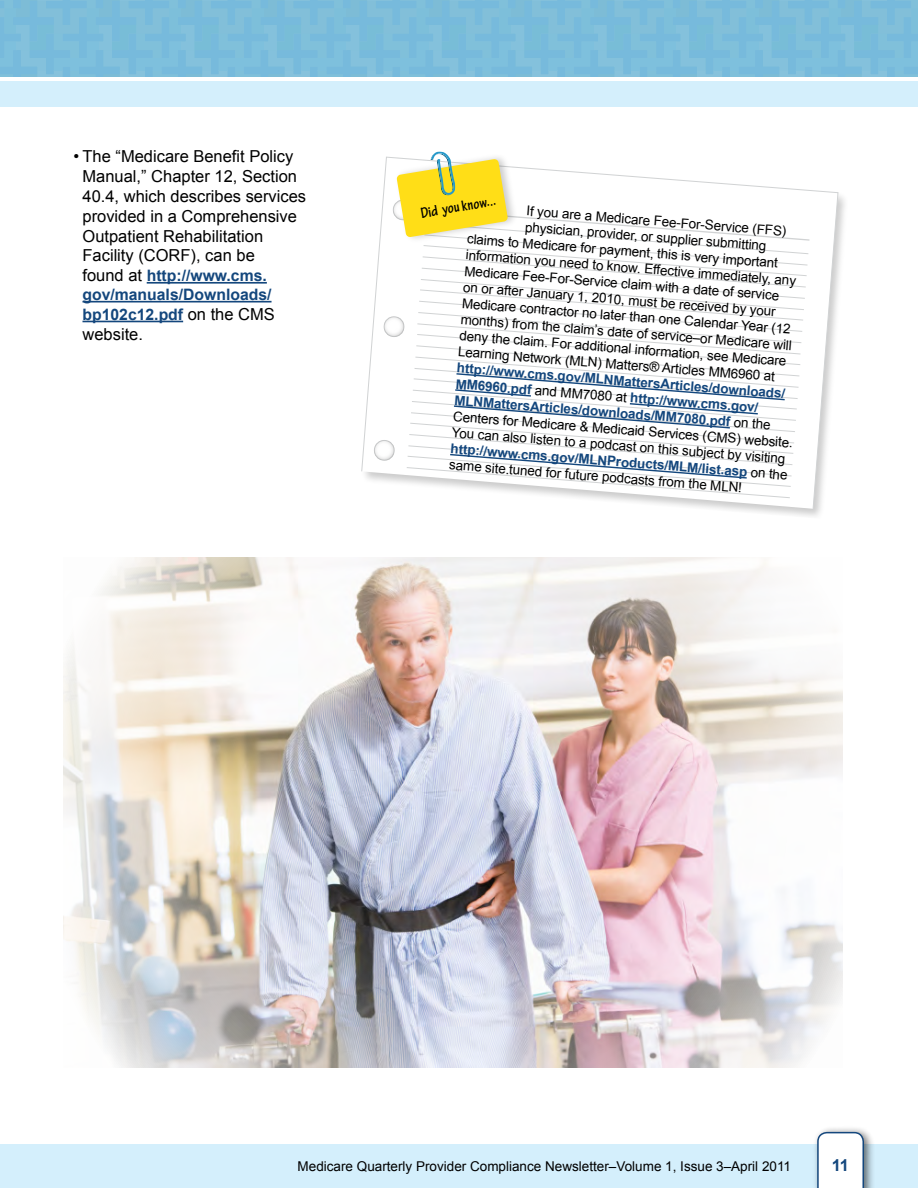
<style>
.page{position:relative;width:918px;height:1188px;background:#fff}
.page>*{position:absolute;margin:0;border:0;box-sizing:border-box;transform-origin:0 0}
.Bullet_Points{font:16.5px/19.8px "Arial";color:#000}
.t1{font:700 16.5px "Arial";color:#14477d}
.Bullet_Points-2{font:700 15.75px/19.4px "Arial";color:#14477d}
.t2{font:700 condensed 15.75px "Tekton Pro";color:#000}
.TEXT{font:13.5px/15.9px "Arial";color:#000}
.TEXT-2{font:700 13.5px "Arial";color:#14477d}
.s1{font-weight:400;font-size:16.5px;color:#000}
.s2{font-weight:400;color:#000}
.s3{font-weight:700;color:#14477d}
</style>
<div class="page">
<div style="left:0;top:0;width:918px;height:77px;background:#7dbddc"></div>
<div style="left:0;top:81px;width:918px;height:25px;background:#d4effc"></div>
<div style="left:0;top:1145px;width:918px;height:43px;background:#d4effc"></div>
<div style="left:812px;top:1125px;width:63px;height:63px;background:#000;opacity:.57"></div>
<svg style="left:817px;top:1132px;width:47px;height:56px"></svg>
<hr style="left:147px;top:282px;width:120px;height:2px;background:#14477d">
<hr style="left:82px;top:301px;width:190px;height:2px;background:#14477d">
<hr style="left:82px;top:321px;width:101px;height:1px;background:#14477d">
<img style="left:63px;top:558px;width:779px;height:509px">
<svg style="left:361px;top:190px;width:478px;height:319px"></svg>
<svg style="left:374px;top:151px;width:437px;height:347px"></svg>
<p class="Bullet_Points" style="left:82px;top:147px;width:225px;text-indent:-9px">• The “Medicare Benefit Policy<br>Manual,” Chapter 12, Section<br>40.4, which describes services provided in a Comprehensive<br>Outpatient Rehabilitation<br>Facility (CORF), can be</p>
<p class="Bullet_Points-2" style="left:82px;top:266px;width:194px"><span class="s1">found at</span> http://www.cms. gov/manuals/Downloads/ bp102c12.pdf <span class="s1">on the CMS</span></p>
<p class="Bullet_Points" style="left:82px;top:324px;width:62px">website.</p>
<p class="t2" style="left:419px;top:204px;width:77px;rotate:-10deg">Did you know...</p>
<p class="TEXT" style="left:527px;top:204px;width:262px;rotate:4deg">If you are a Medicare Fee-For-Service (FFS)</p>
<p class="TEXT" style="left:526px;top:220px;width:243px;rotate:4deg">physician, provider, or supplier submitting</p>
<p class="TEXT" style="left:468px;top:232px;width:313px;rotate:4deg">claims to Medicare for payment, this is very important</p>
<p class="TEXT" style="left:466px;top:248px;width:333px;rotate:4deg">information you need to know. Effective immediately, any</p>
<p class="TEXT" style="left:465px;top:264px;width:317px;rotate:4deg">Medicare Fee-For-Service claim with a date of service</p>
<p class="TEXT" style="left:464px;top:280px;width:315px;rotate:4deg">on or after January 1, 2010, must be received by your</p>
<p class="TEXT" style="left:462px;top:297px;width:331px;rotate:4deg">Medicare contractor no later than one Calendar Year (12</p>
<p class="TEXT" style="left:461px;top:313px;width:334px;rotate:4deg">months) from the claim’s date of service–or Medicare will</p>
<p class="TEXT" style="left:460px;top:329px;width:329px;rotate:4deg">deny the claim. For additional information, see Medicare</p>
<p class="TEXT" style="left:459px;top:345px;width:319px;rotate:4deg">Learning Network (MLN) Matters® Articles MM6960 at</p>
<p class="TEXT-2" style="left:457px;top:360px;width:331px;rotate:4deg">http://www.cms.gov/MLNMattersArticles/downloads/</p>
<p class="TEXT-2" style="left:456px;top:377px;width:305px;rotate:4deg">MM6960.pdf <span class="s2">and MM7080 at</span> http://www.cms.gov/</p>
<p class="TEXT-2" style="left:455px;top:392px;width:278px;rotate:4deg">MLNMattersArticles/downloads/MM7080.pdf</p>
<p class="TEXT" style="left:454px;top:395px;width:343px;text-indent:281px;rotate:4deg">on the Centers for Medicare &amp; Medicaid Services (CMS) website.<br>You can also listen to a podcast on this subject by visiting <span class="s3">http://www.cms.gov/MLNProducts/MLM/list.asp</span> on the same site.tuned for future podcasts from the MLN!</p>
<p class="TEXT" style="left:298px;top:1159px;width:495px">Medicare Quarterly Provider Compliance Newsletter–Volume 1, Issue 3–April 2011</p>
<p class="t1" style="left:832px;top:1155px;width:19px">11</p>
</div>
